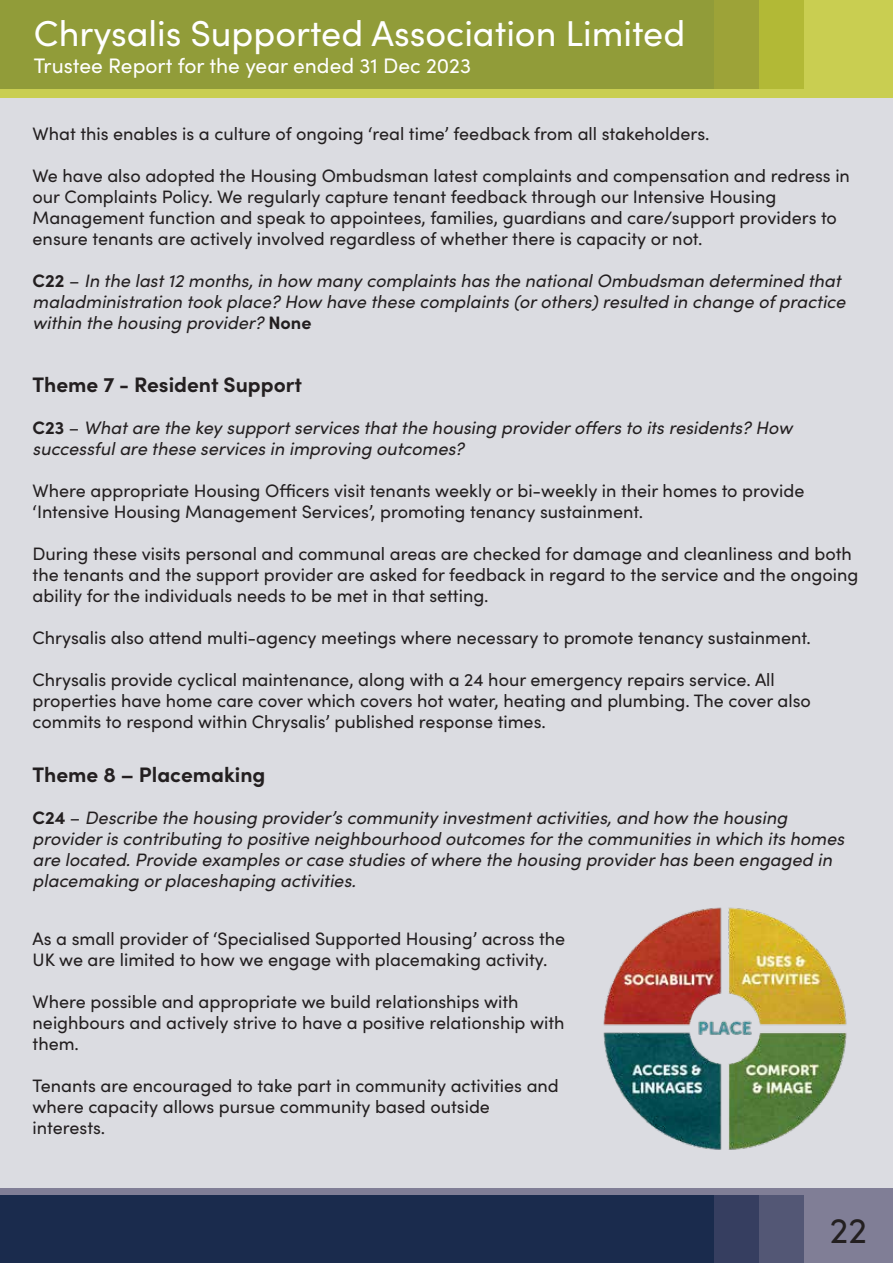
<style>
.page{position:relative;width:893px;height:1263px;background:#fff}
.page>*{position:absolute;margin:0;border:0;box-sizing:border-box;transform-origin:0 0}
.t1{font:36px "Sofia Pro";color:#fff}
.t2{font:36px "Sofia Pro";color:#231f20}
.t3{font:700 21px "Sofia Pro";color:#231f20}
.t4{font:21px "Sofia Pro";color:#fff}
.t5{font:18px/21px "Sofia Pro";color:#231f20}
.t6{font:italic 18px/21px "Sofia Pro";color:#231f20}
.s1{font-weight:700;font-style:normal}
.s2{font-style:normal}
</style>
<div class="page">
<div style="left:0;top:98px;width:893px;height:1090px;background:#dbdce1"></div>
<div style="left:0;top:0;width:893px;height:89px;background:#919c39"></div>
<div style="left:804px;top:0;width:89px;height:89px;background:#c9ce51"></div>
<div style="left:759px;top:0;width:45px;height:89px;background:#b2b936"></div>
<div style="left:714px;top:0;width:45px;height:89px;background:#9da338"></div>
<div style="left:0;top:89px;width:893px;height:9px;background:#c9ce51"></div>
<div style="left:0;top:1195px;width:893px;height:68px;background:#1a2b4d"></div>
<div style="left:804px;top:1195px;width:89px;height:68px;background:#807e96"></div>
<div style="left:759px;top:1195px;width:45px;height:68px;background:#535775"></div>
<div style="left:714px;top:1195px;width:45px;height:68px;background:#363e60"></div>
<div style="left:0;top:1188px;width:893px;height:7px;background:#807e96"></div>
<img style="left:603px;top:907px;width:244px;height:243px">
<h1 class="t1" style="left:34px;top:7px;width:653px">Chrysalis Supported Association Limited</h1>
<p class="t4" style="left:34px;top:50px;width:439px">Trustee Report for the year ended 31 Dec 2023</p>
<p class="t5" style="left:33px;top:122px;width:678px">What this enables is a culture of ongoing ‘real time’ feedback from all stakeholders.</p>
<p class="t5" style="left:33px;top:164px;width:819px">We have also adopted the Housing Ombudsman latest complaints and compensation and redress in our Complaints Policy. We regularly capture tenant feedback through our Intensive Housing Management function and speak to appointees, families, guardians and care/support providers to ensure tenants are actively involved regardless of whether there is capacity or not.</p>
<p class="t6" style="left:33px;top:269px;width:814px"><span class="s1">C22</span> <span class="s2">–</span> In the last 12 months, in how many complaints has the national Ombudsman determined that maladministration took place? How have these complaints (or others) resulted in change of practice within the housing provider? <span class="s1">None</span></p>
<p class="t3" style="left:33px;top:368px;width:271px">Theme 7 - Resident Support</p>
<p class="t6" style="left:33px;top:416px;width:761px"><span class="s1">C23</span> <span class="s2">–</span> What are the key support services that the housing provider offers to its residents? How successful are these services in improving outcomes?</p>
<p class="t5" style="left:33px;top:479px;width:773px">Where appropriate Housing Officers visit tenants weekly or bi-weekly in their homes to provide ‘Intensive Housing Management Services’, promoting tenancy sustainment.</p>
<p class="t5" style="left:33px;top:542px;width:827px">During these visits personal and communal areas are checked for damage and cleanliness and both the tenants and the support provider are asked for feedback in regard to the service and the ongoing ability for the individuals needs to be met in that setting.</p>
<p class="t5" style="left:33px;top:626px;width:780px">Chrysalis also attend multi-agency meetings where necessary to promote tenancy sustainment.</p>
<p class="t5" style="left:33px;top:668px;width:780px">Chrysalis provide cyclical maintenance, along with a 24 hour emergency repairs service. All properties have home care cover which covers hot water, heating and plumbing. The cover also commits to respond within Chrysalis’ published response times.</p>
<p class="t3" style="left:33px;top:758px;width:234px">Theme 8 – Placemaking</p>
<p class="t6" style="left:33px;top:806px;width:813px"><span class="s1">C24</span> <span class="s2">–</span> Describe the housing provider’s community investment activities, and how the housing provider is contributing to positive neighbourhood outcomes for the communities in which its homes are located. Provide examples or case studies of where the housing provider has been engaged in placemaking or placeshaping activities.</p>
<p class="t5" style="left:33px;top:927px;width:534px">As a small provider of ‘Specialised Supported Housing’ across the<br>UK we are limited to how we engage with placemaking activity.</p>
<p class="t5" style="left:33px;top:990px;width:533px">Where possible and appropriate we build relationships with neighbours and actively strive to have a positive relationship with them.</p>
<p class="t5" style="left:33px;top:1074px;width:528px">Tenants are encouraged to take part in community activities and where capacity allows pursue community based outside interests.</p>
<h1 class="t2" style="left:830px;top:1204px;width:39px">22</h1>
</div>
